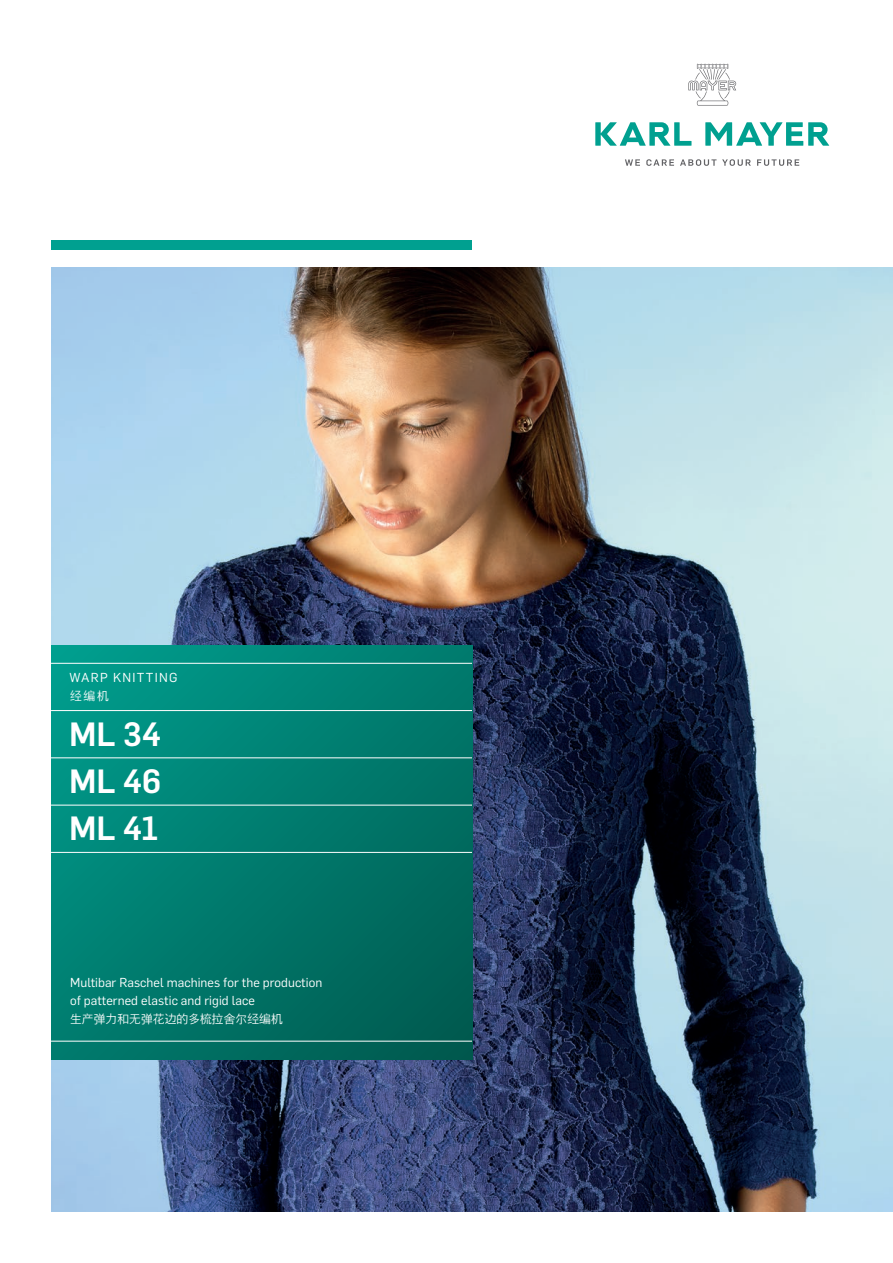
<style>
.page{position:relative;width:893px;height:1263px;background:#fff}
.page>*{position:absolute;margin:0;border:0;box-sizing:border-box;transform-origin:0 0}
.t1{font:500 33px/47.2px "Flama";letter-spacing:-.005em;color:#fff;text-align:justify}
.t2{font:12.75px/18px "Flama";letter-spacing:.005em;color:#fff}
.t3{font:12.75px "Flama";letter-spacing:.1em;color:#fff}
.t4{font:300 11.7px "Nimbus Sans CHS";letter-spacing:.01em;color:#fff}
</style>
<div class="page">
<div style="left:51px;top:240px;width:421px;height:9px;background:#00a090"></div>
<img style="left:51px;top:267px;width:842px;height:945px">
<svg style="left:625px;top:159px;width:15px;height:7px"></svg>
<svg style="left:646px;top:159px;width:28px;height:7px"></svg>
<svg style="left:680px;top:159px;width:36px;height:7px"></svg>
<svg style="left:722px;top:159px;width:29px;height:7px"></svg>
<svg style="left:757px;top:159px;width:42px;height:7px"></svg>
<svg style="left:688px;top:64px;width:48px;height:42px"></svg>
<svg style="left:595px;top:122px;width:96px;height:24px"></svg>
<svg style="left:705px;top:122px;width:124px;height:24px"></svg>
<svg style="left:51px;top:645px;width:421px;height:414px"></svg>
<hr style="left:51px;top:1041px;width:421px;height:1px;background:#fff">
<hr style="left:51px;top:710px;width:421px;height:1px;background:#fff">
<hr style="left:51px;top:757px;width:421px;height:1px;background:#fff">
<hr style="left:51px;top:805px;width:421px;height:1px;background:#fff">
<hr style="left:51px;top:852px;width:421px;height:1px;background:#fff">
<hr style="left:51px;top:663px;width:421px;height:1px;background:#fff">
<p class="t3" style="left:70px;top:668px;width:110px">Warp knitting</p>
<p class="t4" style="left:70px;top:689px;width:40px">经编机</p>
<h1 class="t1" style="left:69px;top:709px;width:94px">ML 34<br>ML 46<br>ML 41</h1>
<p class="t2" style="left:70px;top:973px;width:254px">Multibar Raschel machines for the production of patterned elastic and rigid lace</p>
<p class="t4" style="left:70px;top:1012px;width:214px">生产弹力和无弹花边的多梳拉舍尔经编机</p>
</div>
